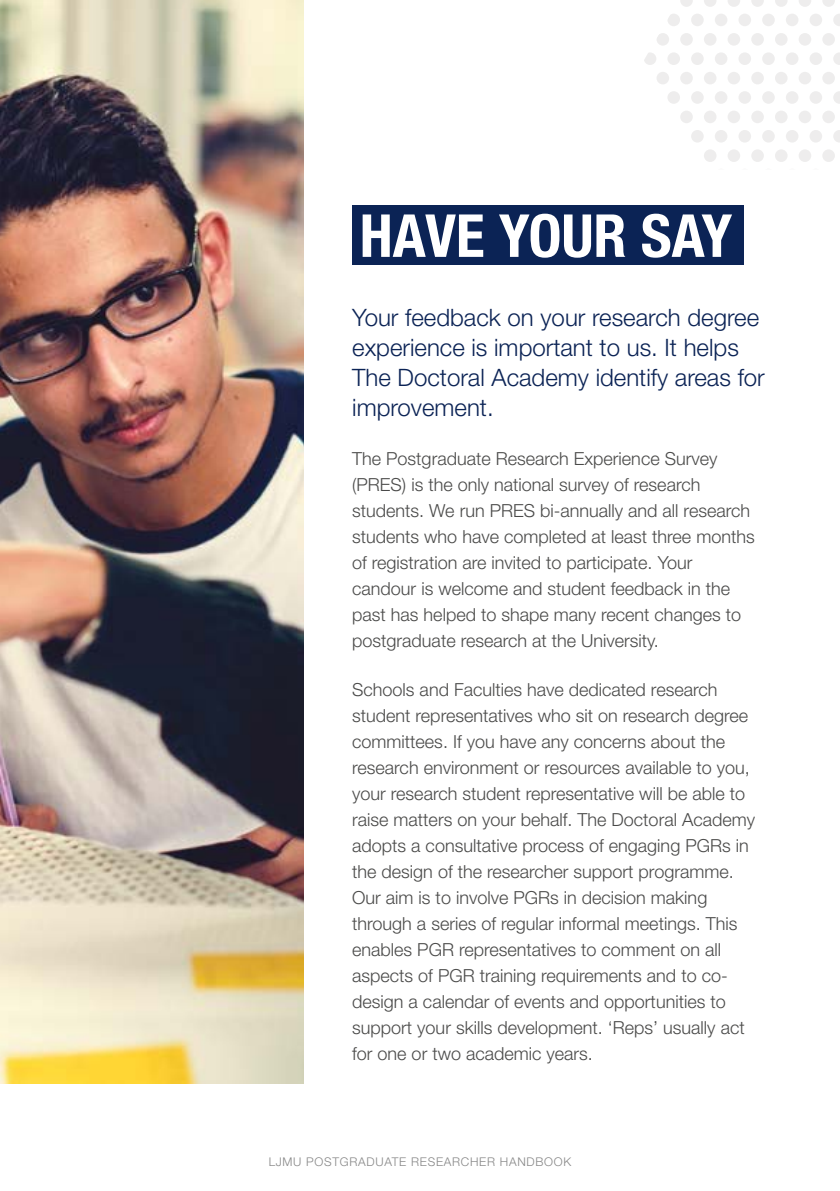
<style>
.page{position:relative;width:840px;height:1191px;background:#fff}
.page>*{position:absolute;margin:0;border:0;box-sizing:border-box;transform-origin:0 0}
.t1{font:700 condensed 59.4px "Helvetica Neue LT Std";color:#fff}
.t2{font:300 24px/30px "Helvetica Neue LT Std";color:#0b2355}
.t3{font:300 18px/26px "Helvetica Neue LT Std";color:#4a4a49}
.t4{font:300 12px "Helvetica Neue LT Std";letter-spacing:.06em;color:#878787}
</style>
<div class="page">
<img style="left:0;top:0;width:303px;height:1083px">
<svg style="left:643px;top:52px;width:13px;height:13px"></svg>
<div style="left:656px;top:33px;width:12px;height:13px;background:#eeeded;border-radius:50%"></div>
<div style="left:656px;top:72px;width:12px;height:12px;background:#eeeded;border-radius:50%"></div>
<div style="left:667px;top:14px;width:12px;height:12px;background:#eeeded;border-radius:50%"></div>
<div style="left:667px;top:52px;width:12px;height:13px;background:#eeeded;border-radius:50%"></div>
<div style="left:667px;top:91px;width:12px;height:13px;background:#eeeded;border-radius:50%"></div>
<svg style="left:680px;top:0;width:12px;height:7px"></svg>
<svg style="left:679px;top:33px;width:13px;height:13px"></svg>
<div style="left:679px;top:72px;width:13px;height:12px;background:#eeeded;border-radius:50%"></div>
<div style="left:679px;top:111px;width:13px;height:12px;background:#eeeded;border-radius:50%"></div>
<div style="left:690px;top:14px;width:13px;height:12px;background:#eeeded;border-radius:50%"></div>
<svg style="left:690px;top:52px;width:13px;height:13px"></svg>
<div style="left:690px;top:91px;width:13px;height:13px;background:#eeeded;border-radius:50%"></div>
<svg style="left:690px;top:130px;width:13px;height:13px"></svg>
<svg style="left:704px;top:0;width:12px;height:7px"></svg>
<div style="left:703px;top:33px;width:13px;height:13px;background:#eeeded;border-radius:50%"></div>
<div style="left:703px;top:72px;width:13px;height:12px;background:#eeeded;border-radius:50%"></div>
<div style="left:703px;top:111px;width:13px;height:12px;background:#eeeded;border-radius:50%"></div>
<div style="left:703px;top:149px;width:13px;height:13px;background:#eeeded;border-radius:50%"></div>
<div style="left:714px;top:14px;width:13px;height:12px;background:#eeeded;border-radius:50%"></div>
<div style="left:714px;top:52px;width:13px;height:13px;background:#eeeded;border-radius:50%"></div>
<div style="left:714px;top:91px;width:13px;height:13px;background:#eeeded;border-radius:50%"></div>
<div style="left:714px;top:130px;width:13px;height:13px;background:#eeeded;border-radius:50%"></div>
<svg style="left:728px;top:0;width:11px;height:7px"></svg>
<div style="left:727px;top:33px;width:12px;height:13px;background:#eeeded;border-radius:50%"></div>
<div style="left:727px;top:72px;width:12px;height:12px;background:#eeeded;border-radius:50%"></div>
<div style="left:727px;top:111px;width:12px;height:12px;background:#eeeded;border-radius:50%"></div>
<div style="left:727px;top:149px;width:12px;height:13px;background:#eeeded;border-radius:50%"></div>
<div style="left:738px;top:14px;width:12px;height:12px;background:#eeeded;border-radius:50%"></div>
<div style="left:738px;top:52px;width:12px;height:13px;background:#eeeded;border-radius:50%"></div>
<div style="left:738px;top:91px;width:12px;height:13px;background:#eeeded;border-radius:50%"></div>
<div style="left:738px;top:130px;width:12px;height:13px;background:#eeeded;border-radius:50%"></div>
<svg style="left:751px;top:0;width:12px;height:7px"></svg>
<svg style="left:750px;top:33px;width:13px;height:13px"></svg>
<div style="left:750px;top:72px;width:13px;height:12px;background:#eeeded;border-radius:50%"></div>
<div style="left:750px;top:111px;width:13px;height:12px;background:#eeeded;border-radius:50%"></div>
<svg style="left:750px;top:149px;width:13px;height:13px"></svg>
<div style="left:761px;top:14px;width:13px;height:12px;background:#eeeded;border-radius:50%"></div>
<svg style="left:761px;top:52px;width:13px;height:13px"></svg>
<div style="left:761px;top:91px;width:13px;height:13px;background:#eeeded;border-radius:50%"></div>
<svg style="left:761px;top:130px;width:13px;height:13px"></svg>
<svg style="left:775px;top:0;width:12px;height:7px"></svg>
<div style="left:774px;top:33px;width:13px;height:13px;background:#eeeded;border-radius:50%"></div>
<div style="left:774px;top:72px;width:13px;height:12px;background:#eeeded;border-radius:50%"></div>
<div style="left:774px;top:111px;width:13px;height:12px;background:#eeeded;border-radius:50%"></div>
<div style="left:774px;top:149px;width:13px;height:13px;background:#eeeded;border-radius:50%"></div>
<div style="left:785px;top:14px;width:13px;height:12px;background:#eeeded;border-radius:50%"></div>
<div style="left:785px;top:52px;width:13px;height:13px;background:#eeeded;border-radius:50%"></div>
<div style="left:785px;top:91px;width:13px;height:13px;background:#eeeded;border-radius:50%"></div>
<div style="left:785px;top:130px;width:13px;height:13px;background:#eeeded;border-radius:50%"></div>
<svg style="left:799px;top:0;width:11px;height:7px"></svg>
<div style="left:798px;top:33px;width:12px;height:13px;background:#eeeded;border-radius:50%"></div>
<div style="left:798px;top:72px;width:12px;height:12px;background:#eeeded;border-radius:50%"></div>
<div style="left:798px;top:111px;width:12px;height:12px;background:#eeeded;border-radius:50%"></div>
<div style="left:798px;top:149px;width:12px;height:13px;background:#eeeded;border-radius:50%"></div>
<div style="left:809px;top:14px;width:12px;height:12px;background:#eeeded;border-radius:50%"></div>
<div style="left:809px;top:52px;width:12px;height:13px;background:#eeeded;border-radius:50%"></div>
<div style="left:809px;top:91px;width:12px;height:13px;background:#eeeded;border-radius:50%"></div>
<div style="left:809px;top:130px;width:12px;height:13px;background:#eeeded;border-radius:50%"></div>
<svg style="left:822px;top:0;width:12px;height:7px"></svg>
<svg style="left:821px;top:33px;width:13px;height:13px"></svg>
<div style="left:821px;top:72px;width:13px;height:12px;background:#eeeded;border-radius:50%"></div>
<div style="left:821px;top:111px;width:13px;height:12px;background:#eeeded;border-radius:50%"></div>
<svg style="left:821px;top:149px;width:13px;height:13px"></svg>
<svg style="left:833px;top:14px;width:6px;height:12px"></svg>
<svg style="left:833px;top:53px;width:6px;height:12px"></svg>
<svg style="left:833px;top:91px;width:6px;height:13px"></svg>
<svg style="left:833px;top:130px;width:6px;height:12px"></svg>
<div style="left:352px;top:206px;width:391px;height:59px;background:#0b2355"></div>
<h1 class="t1" style="left:359px;top:200px;width:374px">HAVE YOUR SAY</h1>
<h2 class="t2" style="left:352px;top:302px;width:414px">Your feedback on your research degree experience is important to us. It helps<br>The Doctoral Academy identify areas for improvement.</h2>
<p class="t3" style="left:352px;top:445px;width:404px">The Postgraduate Research Experience Survey (PRES) is the only national survey of research students. We run PRES bi-annually and all research students who have completed at least three months of registration are invited to participate. Your candour is welcome and student feedback in the past has helped to shape many recent changes to postgraduate research at the University.</p>
<p class="t3" style="left:352px;top:676px;width:404px">Schools and Faculties have dedicated research student representatives who sit on research degree committees. If you have any concerns about the research environment or resources available to you, your research student representative will be able to raise matters on your behalf. The Doctoral Academy adopts a consultative process of engaging PGRs in the design of the researcher support programme.<br>Our aim is to involve PGRs in decision making through a series of regular informal meetings. This enables PGR representatives to comment on all aspects of PGR training requirements and to co&shy;design a calendar of events and opportunities to support your skills development. ‘Reps’ usually act for one or two academic years.</p>
<p class="t4" style="left:268px;top:1154px;width:304px">LJMU POSTGRADUATE RESEARCHER HANDBOOK</p>
</div>
